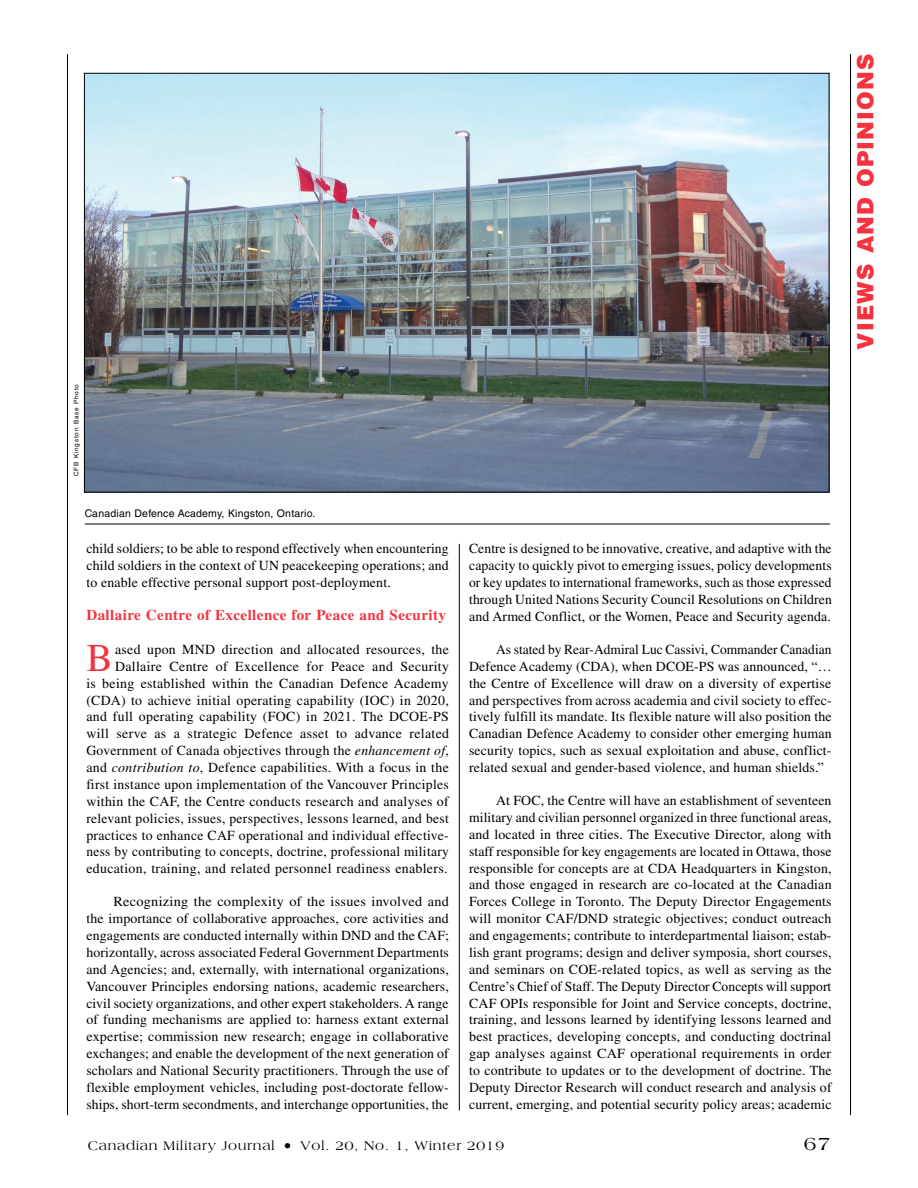
<style>
.page{position:relative;width:918px;height:1188px;background:#fff}
.page>*{position:absolute;margin:0;border:0;box-sizing:border-box;transform-origin:0 0}
.t1{font:39.3px "Times LT Std";color:#f5333f}
.t2{font:900 22.5px "Helvetica LT Std";letter-spacing:.05em;color:#f5333f}
.t3{font:19.5px "Americana Std";color:#000}
.t4{font:700 15px "Times LT Std";letter-spacing:.03em;color:#f5333f}
.t5{font:13.8px/16.8px "Times LT Std";letter-spacing:.02em;color:#000;text-align:justify}
.t6{font:13.5px "Americana Std";letter-spacing:.05em;color:#000}
.t7{font:10.5px "Helvetica LT Std";letter-spacing:.02em;color:#000}
.t8{font:6.3px "Helvetica LT Std";letter-spacing:.125em;color:#000}
.s1{font-style:italic}
.s2{font-size:16.5px}
</style>
<div class="page">
<hr style="left:850px;top:54px;width:1px;height:1061px;background:#000">
<hr style="left:67px;top:54px;width:1px;height:1061px;background:#000">
<hr style="left:459px;top:544px;width:1px;height:567px;background:#000">
<img style="left:86px;top:75px;width:741px;height:416px">
<hr style="left:85px;top:524px;width:745px;height:1px;background:#000">
<p class="t8" style="left:73px;top:476px;width:93px;rotate:-90deg">CFB Kingston Base Photo</p>
<p class="t7" style="left:85px;top:507px;width:232px">Canadian Defence Academy, Kingston, Ontario.</p>
<p class="t5" style="left:86px;top:540px;width:364px">child soldiers; to be able to respond effectively when encountering child soldiers in the context of UN peacekeeping operations; and to enable effective personal support post-deployment.</p>
<p class="t4" style="left:86px;top:606px;width:361px">Dallaire Centre of Excellence for Peace and Security</p>
<h1 class="t1" style="left:86px;top:636px;width:28px">B</h1>
<p class="t5" style="left:86px;top:641px;width:364px;text-align:right">ased upon MND direction and allocated resources, the Dallaire Centre of Excellence for Peace and Security<br>is being established within the Canadian Defence Academy (CDA) to achieve initial operating capability (IOC) in 2020, and full operating capability (FOC) in 2021. The DCOE-PS will serve as a strategic Defence asset to advance related Government of Canada objectives through the <span class="s1">enhancement of</span>, and <span class="s1">contribution to</span>, Defence capabilities. With a focus in the first instance upon implementation of the Vancouver Principles within the CAF, the Centre conducts research and analyses of relevant policies, issues, perspectives, lessons learned, and best practices to enhance CAF operational and individual effective&shy;ness by contributing to concepts, doctrine, professional military education, training, and related personnel readiness enablers.</p>
<p class="t5" style="left:86px;top:893px;width:364px;text-indent:27px">Recognizing the complexity of the issues involved and the importance of collaborative approaches, core activities and engagements are conducted internally within DND and the CAF; horizontally, across associated Federal Government Departments and Agencies; and, externally, with international organizations, Vancouver Principles endorsing nations, academic researchers, civil society organizations, and other expert stakeholders. A range of funding mechanisms are applied to: harness extant external expertise; commission new research; engage in collaborative exchanges; and enable the development of the next generation of scholars and National Security practitioners. Through the use of flexible employment vehicles, including post-doctorate fellow&shy;ships, short-term secondments, and interchange opportunities, the</p>
<p class="t5" style="left:469px;top:540px;width:364px">Centre is designed to be innovative, creative, and adaptive with the capacity to quickly pivot to emerging issues, policy developments or key updates to international frameworks, such as those expressed through United Nations Security Council Resolutions on Children and Armed Conflict, or the Women, Peace and Security agenda.</p>
<p class="t5" style="left:469px;top:641px;width:364px;text-indent:27px">As stated by Rear-Admiral Luc Cassivi, Commander Canadian Defence Academy (CDA), when DCOE-PS was announced, “… the Centre of Excellence will draw on a diversity of expertise and perspectives from across academia and civil society to effec&shy;tively fulfill its mandate. Its flexible nature will also position the Canadian Defence Academy to consider other emerging human security topics, such as sexual exploitation and abuse, conflict&shy;related sexual and gender-based violence, and human shields.”</p>
<p class="t5" style="left:469px;top:792px;width:364px;text-indent:27px">At FOC, the Centre will have an establishment of seventeen military and civilian personnel organized in three functional areas, and located in three cities. The Executive Director, along with staff responsible for key engagements are located in Ottawa, those responsible for concepts are at CDA Headquarters in Kingston, and those engaged in research are co-located at the Canadian Forces College in Toronto. The Deputy Director Engagements will monitor CAF/DND strategic objectives; conduct outreach and engagements; contribute to interdepartmental liaison; estab&shy;lish grant programs; design and deliver symposia, short courses, and seminars on COE-related topics, as well as serving as the Centre’s Chief of Staff. The Deputy Director Concepts will support CAF OPIs responsible for Joint and Service concepts, doctrine, training, and lessons learned by identifying lessons learned and best practices, developing concepts, and conducting doctrinal gap analyses against CAF operational requirements in order to contribute to updates or to the development of doctrine. The Deputy Director Research will conduct research and analysis of current, emerging, and potential security policy areas; academic</p>
<p class="t6" style="left:88px;top:1138px;width:418px">Canadian Military Journal <span class="s2">•</span> Vol. 20, No. 1, Winter 2019</p>
<h3 class="t3" style="left:804px;top:1132px;width:28px">67</h3>
<h2 class="t2" style="left:851px;top:350px;width:297px;rotate:-90deg">VIEWS AND OPINIONS</h2>
</div>
